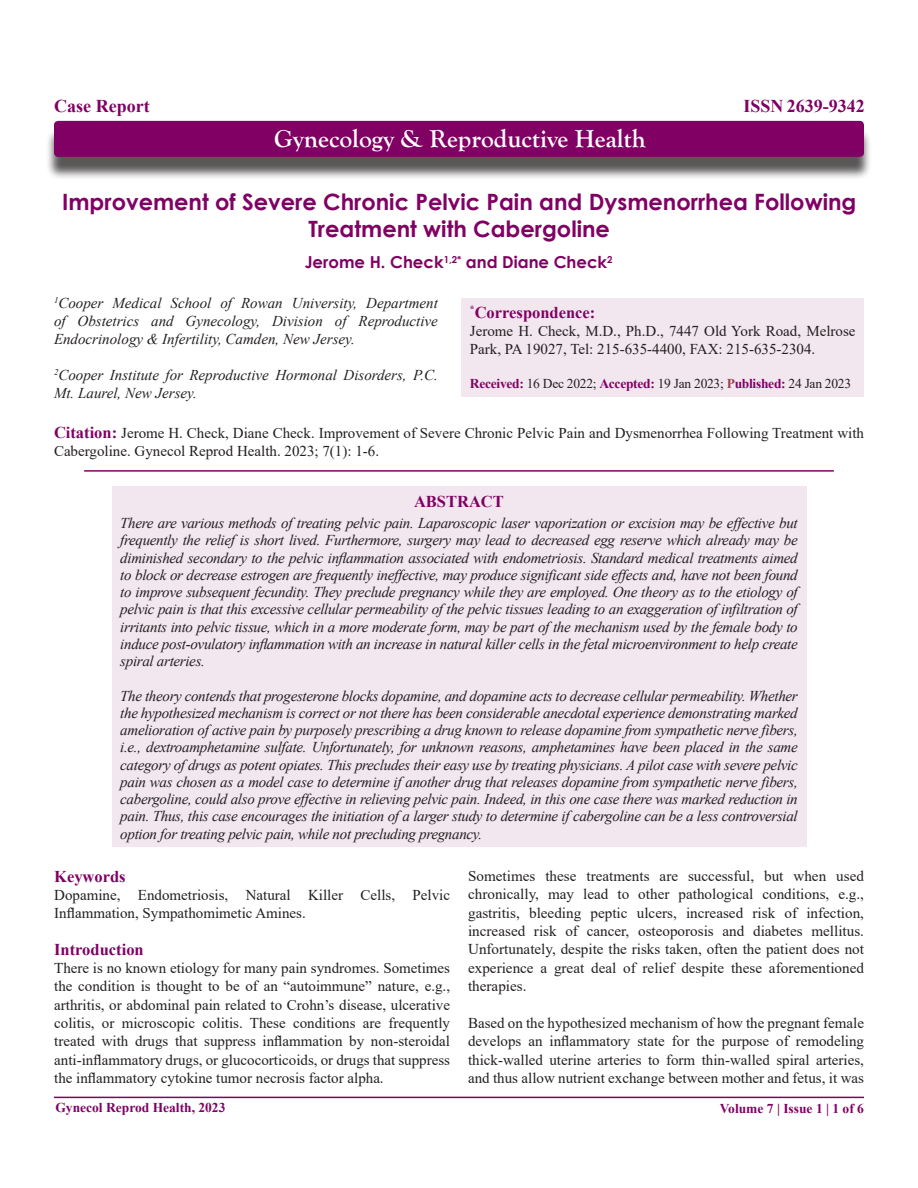
<style>
.page{position:relative;width:918px;height:1188px;background:#fff}
.page>*{position:absolute;margin:0;border:0;box-sizing:border-box;transform-origin:0 0}
.t1{font:700 25.5px "Goudy Old Style T";color:#fff}
.t2{font:700 22.5px/27px "Century Gothic";color:#800064;text-align:center}
.t3{font:700 18px "Times New Roman";color:#800064}
.Subheading{font:700 16.5px "Times New Roman";color:#800064}
.t4{font:700 16.5px "Century Gothic";color:#800064}
.t5{font:italic 15px/17.2px "Times New Roman";color:#231f20;text-align:justify}
.Subheading-2{font:15px/18.5px "Times New Roman";color:#231f20}
.t6{font:13.5px "Times New Roman";letter-spacing:-.02em;color:#231f20}
.t7{font:700 13.5px "Times New Roman";color:#800064}
.s1{font-weight:700;color:#800064}
.s2{font-weight:700;color:#99404d}
.s3{font-weight:700;font-size:16.5px;color:#800064}
</style>
<div class="page">
<div style="left:46px;top:128px;width:826px;height:52px;background:#231f20;opacity:.75"></div>
<div style="left:54px;top:121px;width:810px;height:36px;background:#800064;border-radius:4px"></div>
<hr style="left:54px;top:1097px;width:810px;height:1px;background:#800064">
<hr style="left:84px;top:470px;width:750px;height:2px;background:#800064">
<div style="left:461px;top:298px;width:403px;height:99px;background:#f2e6ef"></div>
<div style="left:112px;top:487px;width:694px;height:360px;background:#f2e6ef"></div>
<p class="t3" style="left:54px;top:93px;width:97px">Case Report</p>
<h1 class="t1" style="left:274px;top:124px;width:373px">Gynecology &amp; Reproductive Health</h1>
<p class="t3" style="left:743px;top:93px;width:123px">ISSN 2639-9342</p>
<p class="t2" style="left:62px;top:188px;width:796px">Improvement of Severe Chronic Pelvic Pain and Dysmenorrhea Following<br>Treatment with Cabergoline</p>
<p class="t4" style="left:305px;top:249px;width:309px">Jerome H. Check<sup>1,2*</sup> and Diane Check<sup>2</sup></p>
<p class="t5" style="left:54px;top:293px;width:385px;line-height:18px"><sup>1</sup>Cooper Medical School of Rowan University, Department of Obstetrics and Gynecology, Division of Reproductive Endocrinology &amp; Infertility, Camden, New Jersey.</p>
<p class="t5" style="left:54px;top:365px;width:385px;line-height:18px"><sup>2</sup>Cooper Institute for Reproductive Hormonal Disorders, P.C.<br>Mt. Laurel, New Jersey.</p>
<p class="Subheading" style="left:470px;top:301px;width:127px"><sup>*</sup>Correspondence:</p>
<p class="Subheading-2" style="left:470px;top:321px;width:387px;line-height:18px">Jerome H. Check, M.D., Ph.D., 7447 Old York Road, Melrose<br>Park, PA 19027, Tel: 215-635-4400, FAX: 215-635-2304.</p>
<p class="t6" style="left:470px;top:374px;width:383px"><span class="s1">Received:</span> 16 Dec 2022; <span class="s1">Accepted:</span> 19 Jan 2023; <span class="s2">P</span><span class="s1">ublished:</span> 24 Jan 2023</p>
<p class="Subheading-2" style="left:54px;top:424px;width:812px;line-height:18px"><span class="s3">Citation:</span> Jerome H. Check, Diane Check. Improvement of Severe Chronic Pelvic Pain and Dysmenorrhea Following Treatment with<br>Cabergoline. Gynecol Reprod Health. 2023; 7(1): 1-6.</p>
<p class="Subheading" style="left:414px;top:489px;width:91px">ABSTRACT</p>
<p class="t5" style="left:120px;top:514px;width:679px">There are various methods of treating pelvic pain. Laparoscopic laser vaporization or excision may be effective but frequently the relief is short lived. Furthermore, surgery may lead to decreased egg reserve which already may be diminished secondary to the pelvic inflammation associated with endometriosis. Standard medical treatments aimed to block or decrease estrogen are frequently ineffective, may produce significant side effects and, have not been found to improve subsequent fecundity. They preclude pregnancy while they are employed. One theory as to the etiology of pelvic pain is that this excessive cellular permeability of the pelvic tissues leading to an exaggeration of infiltration of irritants into pelvic tissue, which in a more moderate form, may be part of the mechanism used by the female body to induce post-ovulatory inflammation with an increase in natural killer cells in the fetal microenvironment to help create spiral arteries.</p>
<p class="t5" style="left:120px;top:687px;width:679px">The theory contends that progesterone blocks dopamine, and dopamine acts to decrease cellular permeability. Whether the hypothesized mechanism is correct or not there has been considerable anecdotal experience demonstrating marked amelioration of active pain by purposely prescribing a drug known to release dopamine from sympathetic nerve fibers, i.e., dextroamphetamine sulfate. Unfortunately, for unknown reasons, amphetamines have been placed in the same category of drugs as potent opiates. This precludes their easy use by treating physicians. A pilot case with severe pelvic pain was chosen as a model case to determine if another drug that releases dopamine from sympathetic nerve fibers, cabergoline, could also prove effective in relieving pelvic pain. Indeed, in this one case there was marked reduction in pain. Thus, this case encourages the initiation of a larger study to determine if cabergoline can be a less controversial option for treating pelvic pain, while not precluding pregnancy.</p>
<p class="Subheading" style="left:54px;top:864px;width:73px">Keywords</p>
<p class="Subheading-2" style="left:54px;top:885px;width:397px">Dopamine, Endometriosis, Natural Killer Cells, Pelvic<br>Inflammation, Sympathomimetic Amines.</p>
<p class="Subheading" style="left:54px;top:937px;width:91px">Introduction</p>
<p class="Subheading-2" style="left:54px;top:958px;width:397px;text-align:justify">There is no known etiology for many pain syndromes. Sometimes the condition is thought to be of an “autoimmune” nature, e.g., arthritis, or abdominal pain related to Crohn’s disease, ulcerative colitis, or microscopic colitis. These conditions are frequently treated with drugs that suppress inflammation by non-steroidal anti-inflammatory drugs, or glucocorticoids, or drugs that suppress the inflammatory cytokine tumor necrosis factor alpha.</p>
<p class="Subheading-2" style="left:468px;top:866px;width:397px;text-align:justify">Sometimes these treatments are successful, but when used chronically, may lead to other pathological conditions, e.g., gastritis, bleeding peptic ulcers, increased risk of infection, increased risk of cancer, osteoporosis and diabetes mellitus.<br>Unfortunately, despite the risks taken, often the patient does not experience a great deal of relief despite these aforementioned therapies.</p>
<p class="Subheading-2" style="left:468px;top:1013px;width:397px;text-align:justify">Based on the hypothesized mechanism of how the pregnant female develops an inflammatory state for the purpose of remodeling thick-walled uterine arteries to form thin-walled spiral arteries, and thus allow nutrient exchange between mother and fetus, it was</p>
<p class="t7" style="left:55px;top:1098px;width:171px">Gynecol Reprod Health, 2023</p>
<p class="t7" style="left:720px;top:1099px;width:146px">Volume 7 | Issue 1 | 1 of 6</p>
</div>
